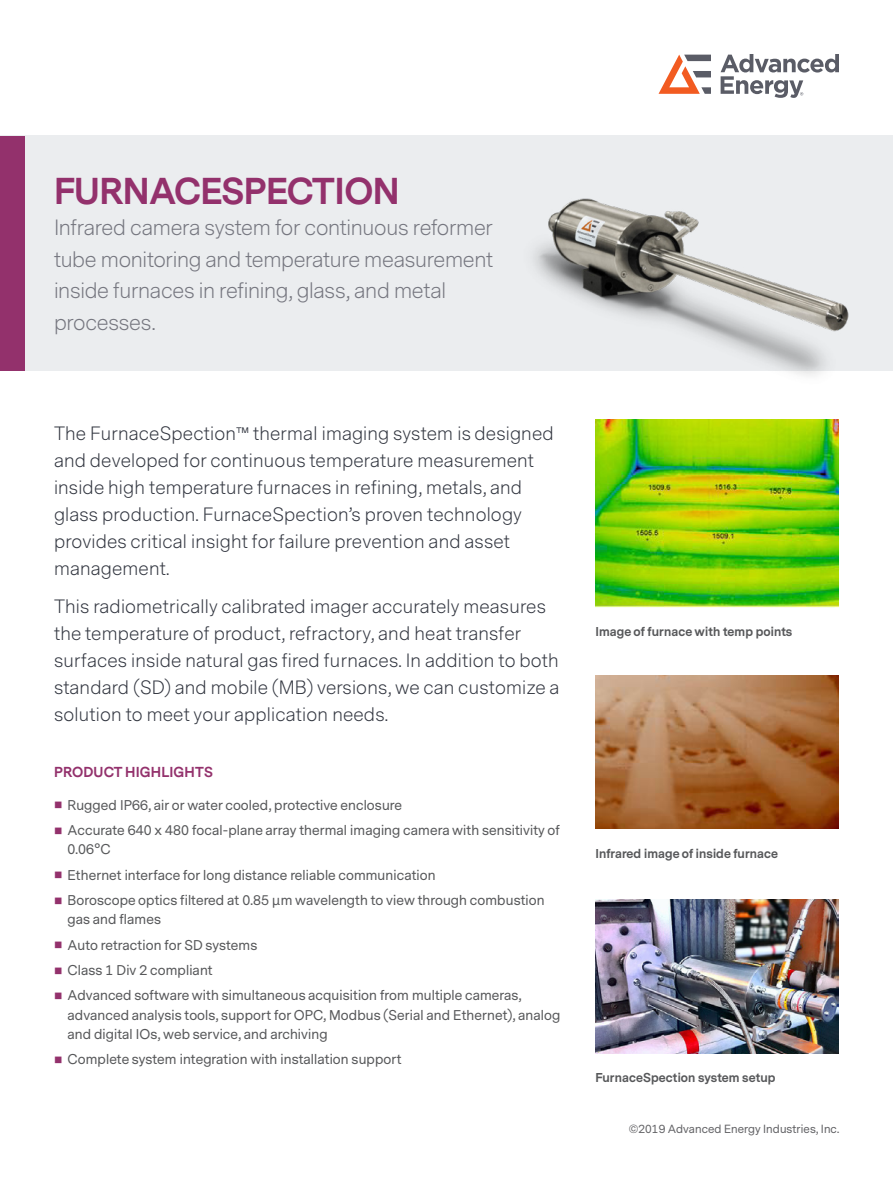
<style>
.page{position:relative;width:893px;height:1188px;background:#fff}
.page>*{position:absolute;margin:0;border:0;box-sizing:border-box;transform-origin:0 0}
.t1{font:700 34.95px "Messina Sans";letter-spacing:-.015em;color:#93316c}
.TitleSub{font:300 20.55px/31.5px "Messina Sans";letter-spacing:-.015em;color:#75767f}
.Product_Overview_bod{font:300 18px/27px "Messina Sans";letter-spacing:.01em;color:#323640}
.Cover_Heading{font:700 13.5px "Messina Sans";letter-spacing:.01em;color:#93316c}
.Bulleted{font:13.2px/19.8px "Messina Sans";letter-spacing:.01em;color:#57585a}
.t2{font:700 12px "Messina Sans";letter-spacing:.01em;color:#57585a}
.t3{font:11.1px "Messina Sans";letter-spacing:.01em;color:#636366}
.s1{color:#93316c}
</style>
<div class="page">
<div style="left:0;top:136px;width:893px;height:235px;background:#ebedef"></div>
<div style="left:0;top:136px;width:24px;height:235px;background:#93316c"></div>
<svg style="left:658px;top:55px;width:53px;height:39px"></svg>
<svg style="left:721px;top:54px;width:118px;height:44px"></svg>
<img style="left:533px;top:198px;width:316px;height:178px">
<img style="left:595px;top:420px;width:244px;height:187px">
<img style="left:595px;top:675px;width:244px;height:154px">
<img style="left:595px;top:900px;width:244px;height:153px">
<p class="t1" style="left:54px;top:166px;width:347px">FURNACESPECTION</p>
<p class="TitleSub" style="left:54px;top:213px;width:441px">Infrared camera system for continuous reformer tube monitoring and temperature measurement inside furnaces in refining, glass, and metal processes.</p>
<p class="Product_Overview_bod" style="left:54px;top:420px;width:501px">The FurnaceSpection™ thermal imaging system is designed and developed for continuous temperature measurement inside high temperature furnaces in refining, metals, and glass production. FurnaceSpection’s proven technology provides critical insight for failure prevention and asset management.</p>
<p class="Product_Overview_bod" style="left:54px;top:594px;width:507px">This radiometrically calibrated imager accurately measures the temperature of product, refractory, and heat transfer surfaces inside natural gas fired furnaces. In addition to both standard (SD) and mobile (MB) versions, we can customize a solution to meet your application needs.</p>
<p class="Cover_Heading" style="left:54px;top:762px;width:160px">PRODUCT HIGHLIGHTS</p>
<p class="Bulleted" style="left:54px;top:795px;width:350px"><span class="s1">■</span> Rugged IP66, air or water cooled, protective enclosure</p>
<p class="Bulleted" style="left:68px;top:820px;width:494px;text-indent:-14px"><span class="s1">■</span> Accurate 640 x 480 focal-plane array thermal imaging camera with sensitivity of<br>0.06°C</p>
<p class="Bulleted" style="left:54px;top:865px;width:383px"><span class="s1">■</span> Ethernet interface for long distance reliable communication</p>
<p class="Bulleted" style="left:68px;top:890px;width:479px;text-indent:-14px"><span class="s1">■</span> Boroscope optics filtered at 0.85 μm wavelength to view through combustion gas and flames</p>
<p class="Bulleted" style="left:54px;top:935px;width:205px"><span class="s1">■</span> Auto retraction for SD systems</p>
<p class="Bulleted" style="left:54px;top:960px;width:160px"><span class="s1">■</span> Class 1 Div 2 compliant</p>
<p class="Bulleted" style="left:68px;top:986px;width:494px;text-indent:-14px"><span class="s1">■</span> Advanced software with simultaneous acquisition from multiple cameras, advanced analysis tools, support for OPC, Modbus (Serial and Ethernet), analog and digital IOs, web service, and archiving</p>
<p class="Bulleted" style="left:54px;top:1050px;width:349px"><span class="s1">■</span> Complete system integration with installation support</p>
<p class="t2" style="left:595px;top:623px;width:198px">Image of furnace with temp points</p>
<p class="t2" style="left:595px;top:845px;width:184px">Infrared image of inside furnace</p>
<p class="t2" style="left:595px;top:1069px;width:182px">FurnaceSpection system setup</p>
<p class="t3" style="left:629px;top:1122px;width:212px">©2019 Advanced Energy Industries, Inc.</p>
</div>
